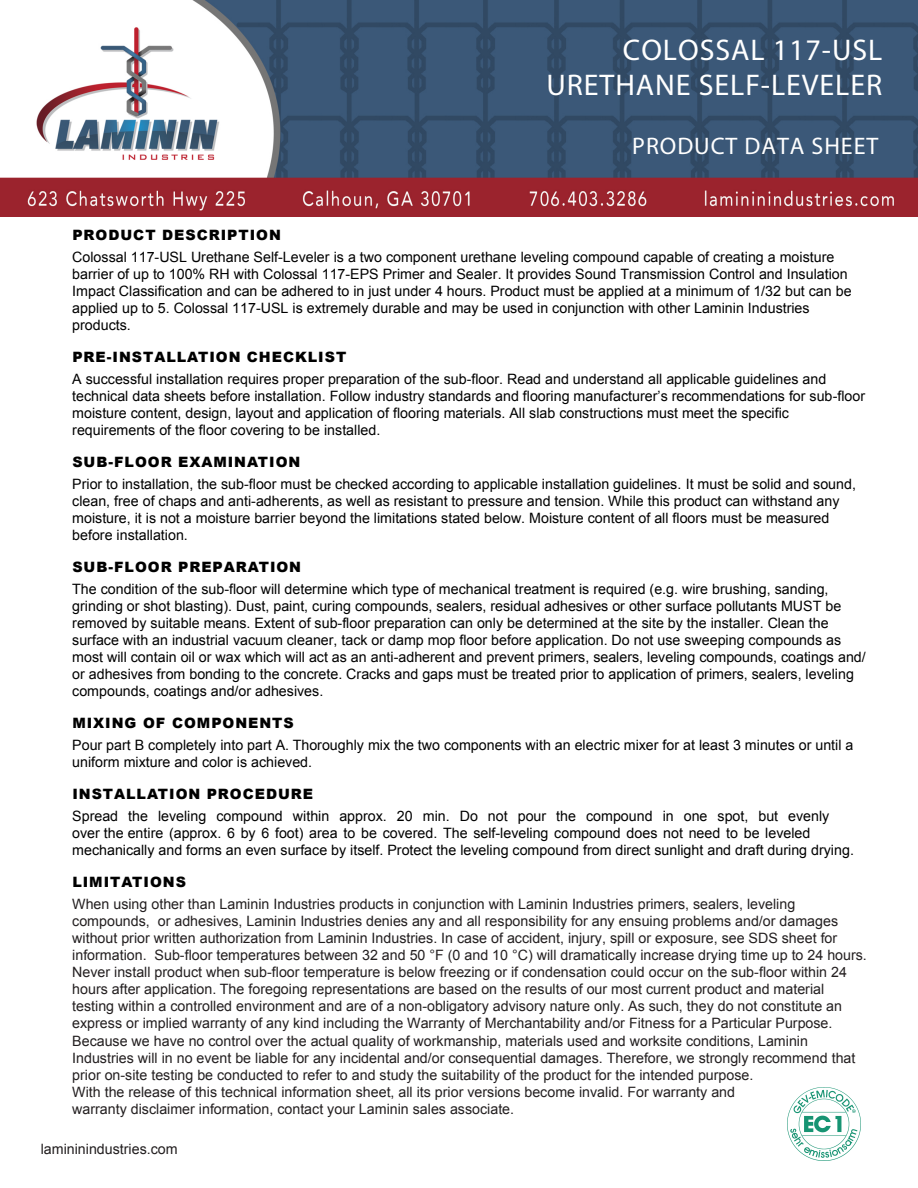
<style>
.page{position:relative;width:918px;height:1188px;background:#fff}
.page>*{position:absolute;margin:0;border:0;box-sizing:border-box;transform-origin:0 0}
.t1{font:30px/34.8px "Myriad Pro";letter-spacing:.03em;color:#fff;text-align:right}
.t2{font:24px "Myriad Pro";letter-spacing:.04em;color:#fff}
.t3{font:14.25px/17.1px "Arial";color:#000}
.t4{font:14.25px/17.1px "Arial";color:#231f20}
.t5{font:900 14.25px "Arial";letter-spacing:.065em;color:#000}
.t6{font:14.25px "Arial";color:#221e1f}
.s1{font-weight:900}
.s2{font-style:inherit}
</style>
<div class="page">
<img style="left:787px;top:1087px;width:74px;height:73px">
<img style="left:1px;top:1px;width:917px;height:216px">
<h1 class="t1" style="left:546px;top:32px;width:337px">COLOSSAL 117-USL<br>URETHANE SELF-LEVELER</h1>
<h2 class="t2" style="left:632px;top:131px;width:248px">PRODUCT DATA SHEET</h2>
<p class="t3" style="left:72px;top:224px;width:764px;line-height:21.6px"><span class="s1">PRODUCT DESCRIPTION<br></span><span class="s2">Colossal 117-USL Urethane Self-Leveler</span> is a two component urethane leveling compound capable of creating a moisture</p>
<p class="t3" style="left:72px;top:265px;width:781px">barrier of up to 100% RH with <span class="s2">Colossal 117-EPS Primer a</span>n<span class="s2">d Sealer</span>. It provides Sound Transmission Control and Insulation Impact Classification and can be adhered to in just under 4 hours. Product must be applied at a minimum of 1/32 but can be applied up to 5. Colossal 117-USL is extremely durable and may be used in conjunction with other Laminin Industries products.</p>
<p class="t5" style="left:72px;top:347px;width:275px">PRE-INSTALLATION CHECKLIST</p>
<p class="t3" style="left:72px;top:370px;width:794px">A successful installation requires proper preparation of the sub-floor. Read and understand all applicable guidelines and technical data sheets before installation. Follow industry standards and flooring manufacturer’s recommendations for sub-floor moisture content, design, layout and application of flooring materials. All slab constructions must meet the specific requirements of the floor covering to be installed.</p>
<p class="t5" style="left:72px;top:452px;width:230px">SUB-FLOOR EXAMINATION</p>
<p class="t3" style="left:72px;top:475px;width:785px">Prior to installation, the sub-floor must be checked according to applicable installation guidelines. It must be solid and sound, clean, free of chaps and anti-adherents, as well as resistant to pressure and tension. While this product can withstand any moisture, it is not a moisture barrier beyond the limitations stated below. Moisture content of all floors must be measured before installation.</p>
<p class="t5" style="left:72px;top:557px;width:230px">SUB-FLOOR PREPARATION</p>
<p class="t3" style="left:72px;top:580px;width:795px">The condition of the sub-floor will determine which type of mechanical treatment is required (e.g. wire brushing, sanding, grinding or shot blasting). Dust, paint, curing compounds, sealers, residual adhesives or other surface pollutants MUST be removed by suitable means. Extent of sub-floor preparation can only be determined at the site by the installer. Clean the surface with an industrial vacuum cleaner, tack or damp mop floor before application. Do not use sweeping compounds as most will contain oil or wax which will act as an anti-adherent and prevent primers, sealers, leveling compounds, coatings and/ or adhesives from bonding to the concrete. Cracks and gaps must be treated prior to application of primers, sealers, leveling compounds, coatings and/or adhesives.</p>
<p class="t5" style="left:72px;top:713px;width:223px">MIXING OF COMPONENTS</p>
<p class="t3" style="left:72px;top:737px;width:783px">Pour part B completely into part A. Thoroughly mix the two components with an electric mixer for at least 3 minutes or until a uniform mixture and color is achieved.</p>
<p class="t5" style="left:72px;top:784px;width:242px">INSTALLATION PROCEDURE</p>
<p class="t3" style="left:72px;top:807px;width:783px">Spread the leveling compound within approx. 20 min. Do not pour the compound in one spot, but evenly over the entire (approx. 6 by 6 foot) area to be covered. The self-leveling compound does not need to be leveled mechanically and forms an even surface by itself. Protect the leveling compound from direct sunlight and draft during drying.</p>
<p class="t5" style="left:72px;top:872px;width:115px">LIMITATIONS</p>
<p class="t4" style="left:72px;top:895px;width:796px">When using other than Laminin Industries products in conjunction with Laminin Industries primers, sealers, leveling compounds, or adhesives, Laminin Industries denies any and all responsibility for any ensuing problems and/or damages without prior written authorization from Laminin Industries. In case of accident, injury, spill or exposure, see SDS sheet for information. Sub-floor temperatures between 32 and 50 °F (0 and 10 °C) will dramatically increase drying time up to 24 hours.<br>Never install product when sub-floor temperature is below freezing or if condensation could occur on the sub-floor within 24 hours after application. The foregoing representations are based on the results of our most current product and material testing within a controlled environment and are of a non-obligatory advisory nature only. As such, they do not constitute an express or implied warranty of any kind including the Warranty of Merchantability and/or Fitness for a Particular Purpose.<br>Because we have no control over the actual quality of workmanship, materials used and worksite conditions, Laminin Industries will in no event be liable for any incidental and/or consequential damages. Therefore, we strongly recommend that prior on-site testing be conducted to refer to and study the suitability of the product for the intended purpose.<br>With the release of this technical information sheet, all its prior versions become invalid. For warranty and<br>warranty disclaimer information, <span class="s2">contact your Laminin sales associate.</span></p>
<p class="t6" style="left:41px;top:1140px;width:138px">lamininindustries.com</p>
</div>
